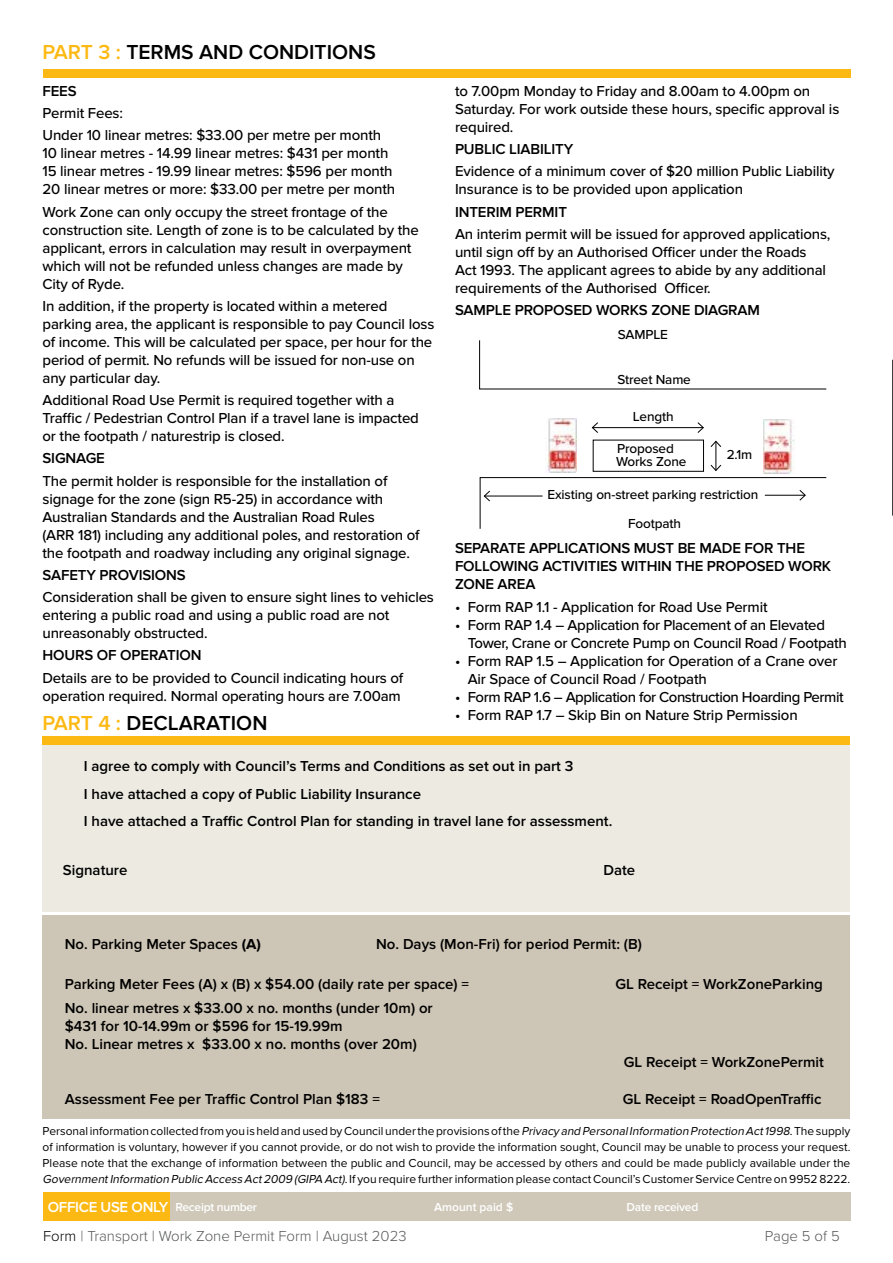
<style>
.page{position:relative;width:893px;height:1263px;background:#fff}
.page>*{position:absolute;margin:0;border:0;box-sizing:border-box;transform-origin:0 0}
.t1{font:600 21px "Proxima Nova";color:#000}
.t2{font:500 15px/18px "Proxima Nova";letter-spacing:-.01em;color:#000}
.t3{font:600 15px/18px "Proxima Nova";color:#000}
.t4{font:300 15px "Proxima Nova";color:#58595b}
.t5{font:500 15px "Proxima Nova";letter-spacing:-.03em;color:#000}
.t6{font:600 15px "Proxima Nova";letter-spacing:-.02em;color:#fff}
.t7{font:500 13.5px/12.6px "Proxima Nova";letter-spacing:-.01em;color:#000}
.t8{font:12px/15.9px "Proxima Nova";color:#000;text-align:justify}
.t9{font:600 12px "Proxima Nova";letter-spacing:-.02em;color:#fff}
.t10{font:600 12px "Proxima Nova";color:#fff}
.s1{color:#fdb913}
.s2{font-weight:700}
.s3{font-style:italic}
.s4{font-size:12px}
.s5{color:#000}
</style>
<div class="page">
<div style="left:43px;top:69px;width:808px;height:9px;background:#fdb913"></div>
<div style="left:43px;top:741px;width:807px;height:171px;background:#edeae2"></div>
<div style="left:43px;top:736px;width:807px;height:9px;background:#fdb913"></div>
<div style="left:43px;top:915px;width:807px;height:204px;background:#cdc5b5"></div>
<div style="left:43px;top:1191px;width:808px;height:29px;background:#cfc8b9"></div>
<div style="left:43px;top:1191px;width:127px;height:29px;background:#fdb913"></div>
<hr style="left:892px;top:360px;width:1px;height:156px;background:#000">
<img style="left:763px;top:419px;width:29px;height:21px">
<img style="left:548px;top:418px;width:28px;height:22px">
<svg style="left:479px;top:340px;width:348px;height:50px"></svg>
<hr style="left:592px;top:427px;width:111px;height:1px;background:#000">
<svg style="left:591px;top:422px;width:8px;height:11px"></svg>
<svg style="left:697px;top:422px;width:7px;height:11px"></svg>
<svg style="left:479px;top:440px;width:348px;height:89px"></svg>
<div style="left:593px;top:440px;width:111px;height:32px;border:1px solid #000"></div>
<h1 class="t1" style="left:43px;top:40px;width:335px"><span class="s1">PART 3 :</span> TERMS AND CONDITIONS</h1>
<p class="t3" style="left:43px;top:82px;width:36px">FEES</p>
<p class="t2" style="left:43px;top:103px;width:340px;line-height:22.2px">Permit Fees:<br>Under 10 linear metres: $33.00 per metre per month</p>
<p class="t2" style="left:43px;top:145px;width:354px">10 linear metres - 14.99 linear metres: $431 per month<br>15 linear metres - 19.99 linear metres: $596 per month<br>20 linear metres or more: $33.00 per metre per month</p>
<p class="t2" style="left:43px;top:203px;width:378px">Work Zone can only occupy the street frontage of the construction site. Length of zone is to be calculated by the applicant, errors in calculation may result in overpayment which will not be refunded unless changes are made by City of Ryde.</p>
<p class="t2" style="left:43px;top:297px;width:393px">In addition, if the property is located within a metered parking area, the applicant is responsible to pay Council loss of income. This will be calculated per space, per hour for the period of permit. No refunds will be issued for non-use on any particular day.</p>
<p class="t2" style="left:43px;top:392px;width:378px">Additional Road Use Permit is required together with a<br>Traffic / Pedestrian Control Plan if a travel lane is impacted or the footpath / naturestrip is closed.</p>
<p class="t3" style="left:43px;top:450px;width:64px">SIGNAGE</p>
<p class="t2" style="left:43px;top:472px;width:379px">The permit holder is responsible for the installation of signage for the zone (sign R5-25) in accordance with Australian Standards and the Australian Road Rules<br>(ARR 181) including any additional poles, and restoration of the footpath and roadway including any original signage.</p>
<p class="t3" style="left:43px;top:566px;width:145px">SAFETY PROVISIONS</p>
<p class="t2" style="left:43px;top:589px;width:393px">Consideration shall be given to ensure sight lines to vehicles entering a public road and using a public road are not unreasonably obstructed.</p>
<p class="t3" style="left:43px;top:647px;width:161px">HOURS OF OPERATION</p>
<p class="t2" style="left:43px;top:669px;width:362px">Details are to be provided to Council indicating hours of operation required. Normal operating hours are 7.00am</p>
<p class="t2" style="left:455px;top:82px;width:386px">to 7.00pm Monday to Friday and 8.00am to 4.00pm on<br>Saturday. For work outside these hours, specific approval is required.</p>
<p class="t3" style="left:455px;top:141px;width:120px">PUBLIC LIABILITY</p>
<p class="t2" style="left:455px;top:163px;width:381px">Evidence of a minimum cover of $20 million Public Liability<br>Insurance is to be provided upon application</p>
<p class="t3" style="left:455px;top:203px;width:113px">INTERIM PERMIT</p>
<p class="t2" style="left:455px;top:225px;width:377px">An interim permit will be issued for approved applications, until sign off by an Authorised Officer under the Roads Act 1993. The applicant agrees to abide by any additional requirements of the Authorised Officer.</p>
<p class="t3" style="left:455px;top:302px;width:307px">SAMPLE PROPOSED WORKS ZONE DIAGRAM</p>
<p class="t7" style="left:618px;top:329px;width:52px">SAMPLE</p>
<p class="t7" style="left:617px;top:373px;width:75px">Street Name</p>
<p class="t7" style="left:633px;top:411px;width:42px">Length</p>
<p class="t7" style="left:616px;top:443px;width:72px">Proposed<br>Works Zone</p>
<p class="t7" style="left:727px;top:448px;width:27px">2.1m</p>
<p class="t7" style="left:547px;top:489px;width:212px">Existing on-street parking restriction</p>
<p class="t7" style="left:628px;top:517px;width:54px">Footpath</p>
<p class="t3" style="left:455px;top:540px;width:378px">SEPARATE APPLICATIONS MUST BE MADE FOR THE<br>FOLLOWING ACTIVITIES WITHIN THE PROPOSED WORK<br>ZONE AREA</p>
<p class="t2" style="left:455px;top:598px;width:314px">• Form RAP 1.1 - Application for Road Use Permit</p>
<p class="t2" style="left:468px;top:616px;width:381px;text-indent:-13px">• Form RAP 1.4 – Application for Placement of an Elevated<br>Tower, Crane or Concrete Pump on Council Road / Footpath</p>
<p class="t2" style="left:468px;top:652px;width:371px;text-indent:-13px">• Form RAP 1.5 – Application for Operation of a Crane over<br>Air Space of Council Road / Footpath</p>
<p class="t5" style="left:455px;top:688px;width:390px">• Form RAP 1.6 – Application for Construction Hoarding Permit</p>
<p class="t2" style="left:455px;top:706px;width:344px">• Form RAP 1.7 – Skip Bin on Nature Strip Permission</p>
<h1 class="t1" style="left:43px;top:710px;width:226px"><span class="s1">PART 4 :</span> DECLARATION</h1>
<p class="t3" style="left:84px;top:753px;width:530px;line-height:27.3px">I agree to comply with Council’s Terms and Conditions as set out in part 3<br>I have attached a copy of Public Liability Insurance<br>I have attached a Traffic Control Plan for standing in travel lane for assessment.</p>
<p class="t3" style="left:63px;top:861px;width:66px">Signature</p>
<p class="t3" style="left:603px;top:861px;width:33px">Date</p>
<p class="t3" style="left:65px;top:935px;width:198px">No. Parking Meter Spaces <span class="s2">(A)</span></p>
<p class="t3" style="left:376px;top:935px;width:267px">No. Days (Mon-Fri) for period Permit: (B)</p>
<p class="t3" style="left:65px;top:975px;width:406px">Parking Meter Fees (A) x (B) x $54.00 (daily rate per space) =</p>
<p class="t3" style="left:615px;top:975px;width:209px">GL Receipt = WorkZoneParking</p>
<p class="t3" style="left:65px;top:1000px;width:369px">No. linear metres x $33.00 x no. months (under 10m) or $431 for 10-14.99m or $596 for 15-19.99m<br>No. Linear metres x $33.00 x no. months (over 20m)</p>
<p class="t3" style="left:624px;top:1054px;width:202px">GL Receipt = WorkZonePermit</p>
<p class="t3" style="left:65px;top:1090px;width:317px">Assessment Fee per Traffic Control Plan $183 =</p>
<p class="t3" style="left:623px;top:1090px;width:200px">GL Receipt = RoadOpenTraffic</p>
<p class="t8" style="left:43px;top:1123px;width:809px">Personal information collected from you is held and used by Council under the provisions of the <span class="s3">Privacy and PersonalInformation Protection Act1998</span>. The supply of information is voluntary, however if you cannot provide, or do not wish to provide the information sought, Council may be unable to process your request.<br>Please note that the exchange of information between the public and Council, may be accessed by others and could be made publicly available under the <span class="s3">GovernmentInformation Public Access Act2009 (GIPA Act)</span>. If you require further information please contact Council’s Customer Service Centre on 9952 8222.</p>
<p class="t6" style="left:48px;top:1198px;width:211px">OFFICE USE ONLY <span class="s4">Receipt number</span></p>
<p class="t10" style="left:434px;top:1200px;width:81px">Amount paid $</p>
<p class="t9" style="left:627px;top:1200px;width:73px">Date received</p>
<p class="t4" style="left:43px;top:1227px;width:365px"><span class="s5">Form</span> | Transport | Work Zone Permit Form | August 2023</p>
<p class="t4" style="left:765px;top:1227px;width:76px">Page 5 of 5</p>
</div>
